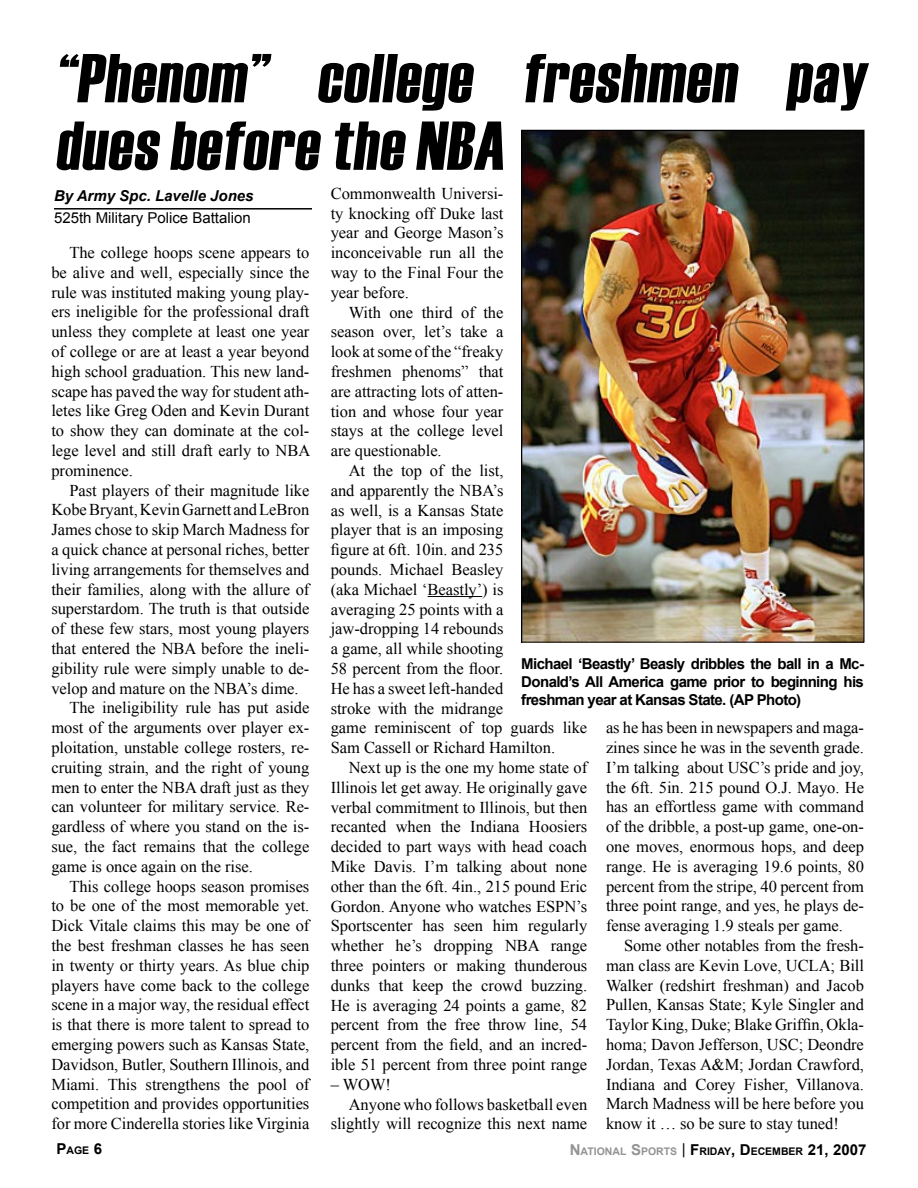
<style>
.page{position:relative;width:918px;height:1188px;background:#fff}
.page>*{position:absolute;margin:0;border:0;box-sizing:border-box;transform-origin:0 0}
.Cut_lines{font:69px/67.5px "Haettenschweiler";color:#000}
.Body_text_news{font:16.5px/19.8px "Times New Roman";letter-spacing:-.005em;color:#000;text-align:justify}
.Cut_lines-2{font:700 15px/18px "Arial";letter-spacing:-.04em;color:#000;text-align:justify}
.Body_Text_2{font:15px "Arial";color:#000}
.By_line_name{font:italic 700 15px "Arial";color:#000}
.t1{font:700 10.5px "Arial";color:#939393}
.t2{font:700 10.5px "Arial";color:#000}
.s1{font-size:15px}
.s2{font-weight:400;font-size:15px;color:#000}
.s3{font-size:15px;color:#000}
.s4{color:#000}
</style>
<div class="page">
<hr style="left:54px;top:208px;width:258px;height:2px;background:#000">
<hr style="left:428px;top:596px;width:54px;height:1px;background:#000">
<img style="left:523px;top:132px;width:339px;height:508px">
<p class="Cut_lines" style="left:55px;top:45px;width:823px">“Phenom” college freshmen pay dues before the NBA</p>
<p class="By_line_name" style="left:54px;top:186px;width:201px">By Army Spc. Lavelle Jones</p>
<p class="Body_Text_2" style="left:54px;top:208px;width:198px">525th Military Police Battalion</p>
<p class="Body_text_news" style="left:51px;top:242px;width:260px;text-indent:18px">The college hoops scene appears to be alive and well, especially since the rule was instituted making young play&shy;ers ineligible for the professional draft unless they complete at least one year of college or are at least a year beyond high school graduation. This new land&shy;scape has paved the way for student ath&shy;letes like Greg Oden and Kevin Durant to show they can dominate at the col&shy;lege level and still draft early to NBA prominence.</p>
<p class="Body_text_news" style="left:51px;top:480px;width:260px;text-indent:18px">Past players of their magnitude like Kobe Bryant, Kevin Garnett and LeBron James chose to skip March Madness for a quick chance at personal riches, better living arrangements for themselves and their families, along with the allure of superstardom. The truth is that outside of these few stars, most young players that entered the NBA before the ineli&shy;gibility rule were simply unable to de&shy;velop and mature on the NBA’s dime.</p>
<p class="Body_text_news" style="left:51px;top:698px;width:260px;text-indent:18px">The ineligibility rule has put aside most of the arguments over player ex&shy;ploitation, unstable college rosters, re&shy;cruiting strain, and the right of young men to enter the NBA draft just as they can volunteer for military service. Re&shy;gardless of where you stand on the is&shy;sue, the fact remains that the college game is once again on the rise.</p>
<p class="Body_text_news" style="left:51px;top:876px;width:260px;text-indent:18px">This college hoops season promises to be one of the most memorable yet.<br>Dick Vitale claims this may be one of the best freshman classes he has seen in twenty or thirty years. As blue chip players have come back to the college scene in a major way, the residual effect is that there is more talent to spread to emerging powers such as Kansas State, Davidson, Butler, Southern Illinois, and Miami. This strengthens the pool of competition and provides opportunities for more Cinderella stories like Virginia</p>
<p class="Body_text_news" style="left:331px;top:183px;width:174px">Commonwealth Universi&shy;ty knocking off Duke last year and George Mason’s inconceivable run all the way to the Final Four the year before.</p>
<p class="Body_text_news" style="left:331px;top:302px;width:174px;text-indent:18px">With one third of the season over, let’s take a look at some of the “freaky freshmen phenoms” that are attracting lots of atten&shy;tion and whose four year stays at the college level are questionable.</p>
<p class="Body_text_news" style="left:331px;top:460px;width:258px;text-align:left;text-indent:18px">At the top of the list,<br>and apparently the NBA’s<br>as well, is a Kansas State<br>player that is an imposing<br>figure at 6ft. 10in. and 235<br>pounds. Michael Beasley<br>(aka Michael ‘Beastly’) is<br>averaging 25 points with a jaw-dropping 14 rebounds<br>a game, all while shooting<br>58 percent from the floor.<br>He has a sweet left-handed<br>stroke with the midrange<br>game reminiscent of top guards like<br>Sam Cassell or Richard Hamilton.</p>
<p class="Body_text_news" style="left:331px;top:757px;width:258px;text-indent:18px">Next up is the one my home state of Illinois let get away. He originally gave verbal commitment to Illinois, but then recanted when the Indiana Hoosiers decided to part ways with head coach Mike Davis. I’m talking about none other than the 6ft. 4in., 215 pound Eric Gordon. Anyone who watches ESPN’s Sportscenter has seen him regularly whether he’s dropping NBA range three pointers or making thunderous dunks that keep the crowd buzzing.<br>He is averaging 24 points a game, 82 percent from the free throw line, 54 percent from the field, and an incred&shy;ible 51 percent from three point range</p>
<p class="Body_text_news" style="left:331px;top:1074px;width:62px">– WOW!</p>
<p class="Body_text_news" style="left:331px;top:1094px;width:258px;text-align:right">Anyone who follows basketball even slightly will recognize this next name</p>
<p class="Cut_lines-2" style="left:521px;top:655px;width:344px">Michael ‘Beastly’ Beasly dribbles the ball in a Mc-Donald’s All America game prior to beginning his freshman year at Kansas State. (AP Photo)</p>
<p class="Body_text_news" style="left:606px;top:718px;width:260px">as he has been in newspapers and maga&shy;zines since he was in the seventh grade.<br>I’m talking about USC’s pride and joy, the 6ft. 5in. 215 pound O.J. Mayo. He has an effortless game with command of the dribble, a post-up game, one-on&shy;one moves, enormous hops, and deep range. He is averaging 19.6 points, 80 percent from the stripe, 40 percent from three point range, and yes, he plays de&shy;fense averaging 1.9 steals per game.</p>
<p class="Body_text_news" style="left:606px;top:935px;width:260px;text-indent:18px">Some other notables from the fresh&shy;man class are Kevin Love, UCLA; Bill Walker (redshirt freshman) and Jacob Pullen, Kansas State; Kyle Singler and Taylor King, Duke; Blake Griffin, Okla&shy;homa; Davon Jefferson, USC; Deondre Jordan, Texas A&amp;M; Jordan Crawford, Indiana and Corey Fisher, Villanova.<br>March Madness will be here before you know it … so be sure to stay tuned!</p>
<p class="t2" style="left:57px;top:1143px;width:47px"><span class="s1">P</span>AGE <span class="s1">6</span></p>
<p class="t1" style="left:570px;top:1144px;width:298px"><span class="s1">N</span>ATIONAL <span class="s1">S</span>PORTS <span class="s2">|</span> <span class="s3">F</span><span class="s4">RIDAY</span><span class="s3">, D</span><span class="s4">ECEMBER</span> <span class="s3">21, 2007</span></p>
</div>
